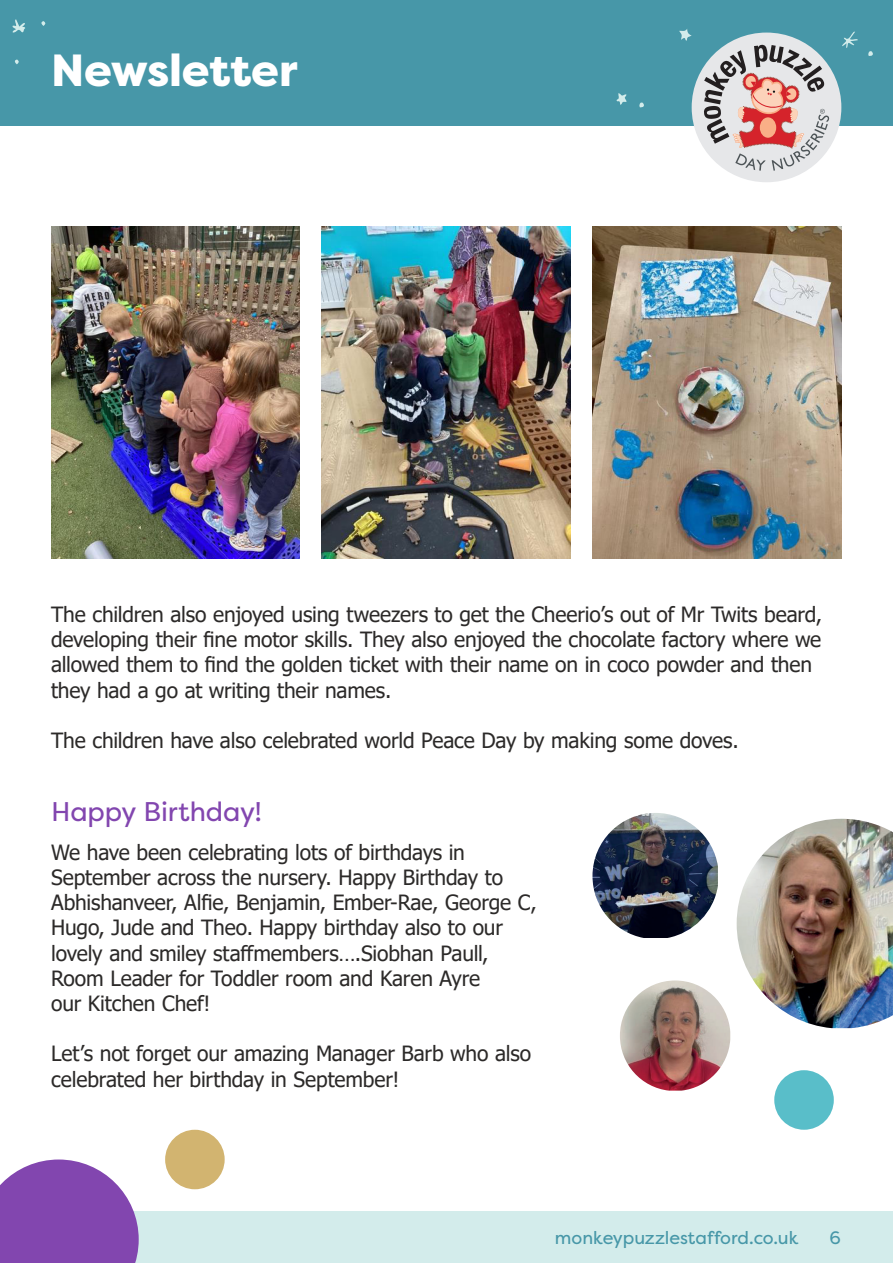
<style>
.page{position:relative;width:893px;height:1263px;background:#fff}
.page>*{position:absolute;margin:0;border:0;box-sizing:border-box;transform-origin:0 0}
.t1{font:800 45px "Filson Pro";letter-spacing:-.005em;color:#fff}
.Paragraph_Style_1{font:27px "Filson Pro";letter-spacing:-.005em;color:#8246af}
.t2{font:21px/25.2px "Tahoma";letter-spacing:-.01em;color:#2c2a29}
.t3{font:18px "Filson Pro";letter-spacing:-.005em;color:#4797a8}
</style>
<div class="page">
<div style="left:0;top:0;width:893px;height:125px;background:#4797a8"></div>
<div style="left:692px;top:33px;width:149px;height:149px;background:#e6e7e9;border-radius:50%"></div>
<svg style="left:704px;top:45px;width:125px;height:126px"></svg>
<svg style="left:679px;top:29px;width:13px;height:12px"></svg>
<svg style="left:842px;top:32px;width:16px;height:16px"></svg>
<svg style="left:868px;top:51px;width:5px;height:5px"></svg>
<svg style="left:616px;top:93px;width:11px;height:12px"></svg>
<svg style="left:639px;top:102px;width:5px;height:6px"></svg>
<svg style="left:13px;top:19px;width:12px;height:14px"></svg>
<svg style="left:41px;top:21px;width:5px;height:5px"></svg>
<svg style="left:15px;top:60px;width:4px;height:4px"></svg>
<div style="left:0;top:1212px;width:893px;height:51px;background:#d3eceb"></div>
<img style="left:321px;top:226px;width:250px;height:333px">
<img style="left:51px;top:226px;width:249px;height:332px">
<img style="left:593px;top:226px;width:248px;height:332px">
<svg style="left:0;top:1159px;width:139px;height:104px;background:#925fb9"></svg>
<div style="left:165px;top:1130px;width:60px;height:59px;background:#d2b470;border-radius:50%"></div>
<img style="left:592px;top:813px;width:126px;height:125px">
<img style="left:737px;top:819px;width:156px;height:209px">
<img style="left:620px;top:980px;width:110px;height:110px">
<div style="left:774px;top:1070px;width:60px;height:60px;background:#59bec9;border-radius:50%"></div>
<h1 class="t1" style="left:51px;top:42px;width:248px">Newsletter</h1>
<p class="t2" style="left:51px;top:603px;width:773px">The children also enjoyed using tweezers to get the Cheerio’s out of Mr Twits beard, developing their fine motor skills. They also enjoyed the chocolate factory where we allowed them to find the golden ticket with their name on in coco powder and then they had a go at writing their names.</p>
<p class="t2" style="left:51px;top:729px;width:689px">The children have also celebrated world Peace Day by making some doves.</p>
<p class="Paragraph_Style_1" style="left:51px;top:793px;width:212px">Happy Birthday!</p>
<p class="t2" style="left:51px;top:841px;width:415px">We have been celebrating lots of birthdays in</p>
<p class="t2" style="left:51px;top:866px;width:487px">September across the nursery. Happy Birthday to<br>Abhishanveer, Alfie, Benjamin, Ember-Rae, George C,<br>Hugo, Jude and Theo. Happy birthday also to our</p>
<p class="t2" style="left:51px;top:941px;width:439px">lovely and smiley staffmembers….Siobhan Paull,</p>
<p class="t2" style="left:51px;top:967px;width:431px">Room Leader for Toddler room and Karen Ayre</p>
<p class="t2" style="left:51px;top:992px;width:161px">our Kitchen Chef!</p>
<p class="t2" style="left:51px;top:1042px;width:482px">Let’s not forget our amazing Manager Barb who also celebrated her birthday in September!</p>
<p class="t3" style="left:555px;top:1225px;width:245px">monkeypuzzlestafford.co.uk</p>
<p class="t3" style="left:829px;top:1225px;width:13px">6</p>
</div>
